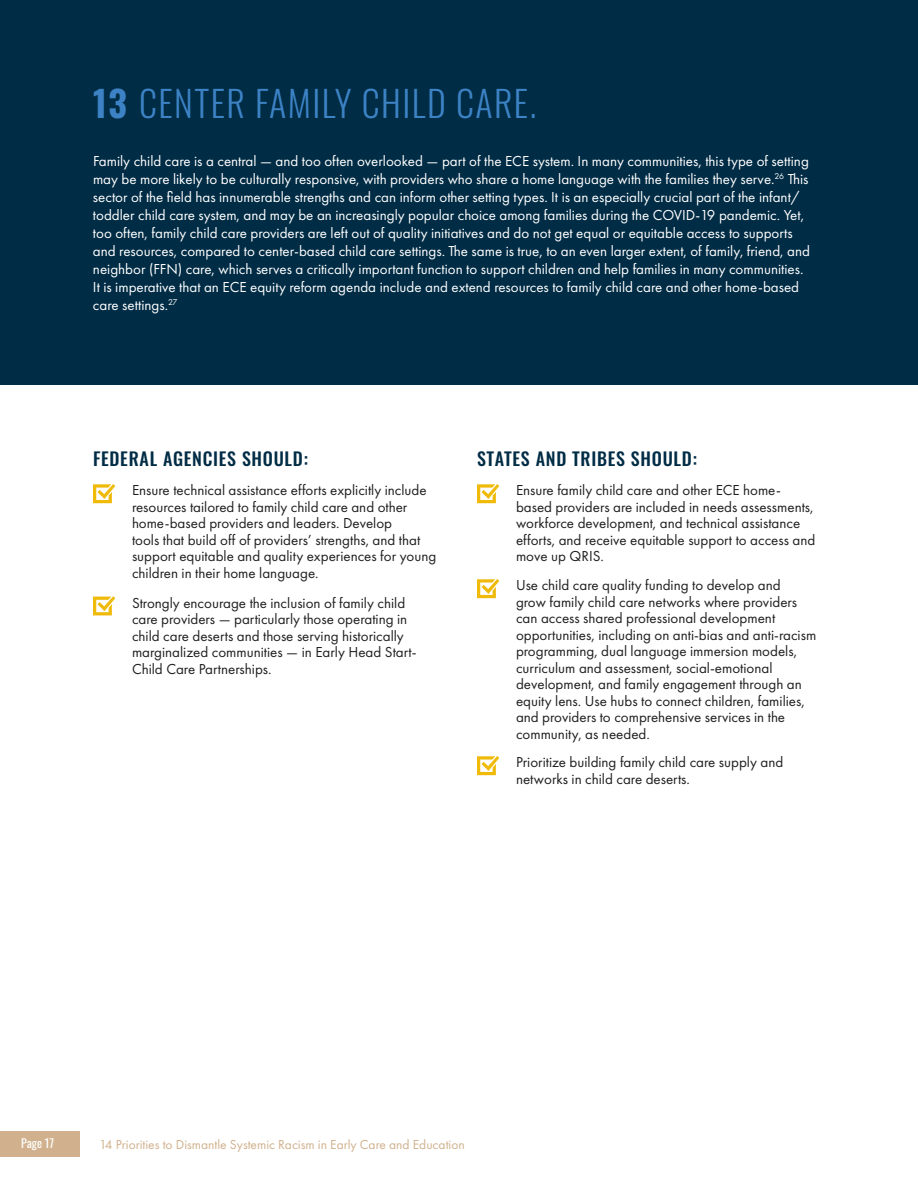
<style>
.page{position:relative;width:918px;height:1188px;background:#fff}
.page>*{position:absolute;margin:0;border:0;box-sizing:border-box;transform-origin:0 0}
.t1{font:300 36px "Oswald";letter-spacing:.04em;color:#3c82c4}
.t2{font:500 18px "Oswald";letter-spacing:.04em;color:#002c45}
.t3{font:15px/16.5px "Futura PT";color:#1f1f1f}
.t4{font:15px/18px "Futura PT";color:#fff}
.t5{font:13.5px "Futura PT";color:#d1b18d}
.t6{font:12px "Oswald";color:#fff}
.s1{font-weight:700}
</style>
<div class="page">
<div style="left:0;top:0;width:918px;height:385px;background:#002c45"></div>
<div style="left:0;top:1131px;width:80px;height:25px;background:#d1b18d"></div>
<svg style="left:93px;top:484px;width:22px;height:19px"></svg>
<svg style="left:93px;top:596px;width:22px;height:19px"></svg>
<svg style="left:477px;top:484px;width:22px;height:19px"></svg>
<svg style="left:477px;top:579px;width:22px;height:19px"></svg>
<svg style="left:477px;top:756px;width:22px;height:19px"></svg>
<h1 class="t1" style="left:93px;top:71px;width:445px"><span class="s1">13</span> CENTER FAMILY CHILD CARE.</h1>
<p class="t4" style="left:93px;top:152px;width:718px">Family child care is a central — and too often overlooked — part of the ECE system. In many communities, this type of setting may be more likely to be culturally responsive, with providers who share a home language with the families they serve.<sup>26</sup> This sector of the field has innumerable strengths and can inform other setting types. It is an especially crucial part of the infant/ toddler child care system, and may be an increasingly popular choice among families during the COVID-19 pandemic. Yet, too often, family child care providers are left out of quality initiatives and do not get equal or equitable access to supports and resources, compared to center-based child care settings. The same is true, to an even larger extent, of family, friend, and neighbor (FFN) care, which serves a critically important function to support children and help families in many communities.<br>It is imperative that an ECE equity reform agenda include and extend resources to family child care and other home-based care settings.<sup>27</sup></p>
<p class="t2" style="left:93px;top:449px;width:217px">FEDERAL AGENCIES SHOULD:</p>
<p class="t3" style="left:132px;top:482px;width:306px">Ensure technical assistance efforts explicitly include resources tailored to family child care and other home-based providers and leaders. Develop<br>tools that build off of providers’ strengths, and that support equitable and quality experiences for young children in their home language.</p>
<p class="t3" style="left:132px;top:594px;width:286px">Strongly encourage the inclusion of family child care providers — particularly those operating in child care deserts and those serving historically marginalized communities — in Early Head Start-Child Care Partnerships.</p>
<p class="t2" style="left:477px;top:449px;width:221px">STATES AND TRIBES SHOULD:</p>
<p class="t3" style="left:516px;top:482px;width:301px">Ensure family child care and other ECE home&shy;based providers are included in needs assessments, workforce development, and technical assistance efforts, and receive equitable support to access and move up QRIS.</p>
<p class="t3" style="left:516px;top:577px;width:302px">Use child care quality funding to develop and<br>grow family child care networks where providers can access shared professional development opportunities, including on anti-bias and anti-racism programming, dual language immersion models, curriculum and assessment, social-emotional development, and family engagement through an equity lens. Use hubs to connect children, families, and providers to comprehensive services in the community, as needed.</p>
<p class="t3" style="left:516px;top:754px;width:269px">Prioritize building family child care supply and networks in child care deserts.</p>
<p class="t6" style="left:21px;top:1133px;width:35px">Page 17</p>
<p class="t5" style="left:99px;top:1136px;width:367px">14 Priorities to Dismantle Systemic Racism in Early Care and Education</p>
</div>
